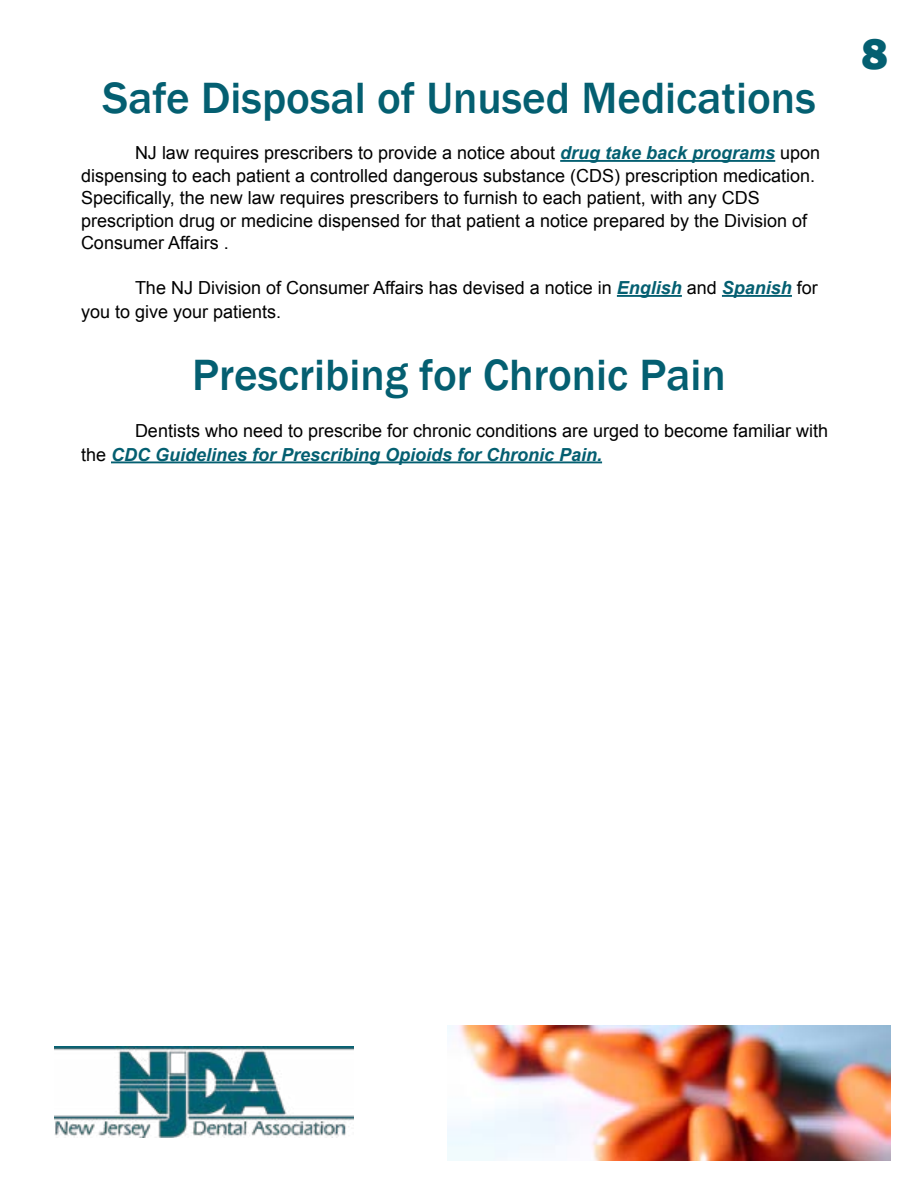
<style>
.page{position:relative;width:918px;height:1188px;background:#fff}
.page>*{position:absolute;margin:0;border:0;box-sizing:border-box;transform-origin:0 0}
.t1{font:500 45px "Franklin Gothic";color:#045f71}
.t2{font:800 45px "Franklin Gothic";color:#045f71}
.t3{font:18px/22.5px "Arial";color:#000}
.s1{font-weight:700;font-style:italic;color:#045f71}
</style>
<div class="page">
<img style="left:447px;top:1025px;width:444px;height:136px">
<img style="left:54px;top:1046px;width:300px;height:92px">
<hr style="left:560px;top:160px;width:215px;height:2px;background:#045f71">
<hr style="left:617px;top:295px;width:65px;height:2px;background:#045f71">
<hr style="left:722px;top:295px;width:70px;height:2px;background:#045f71">
<hr style="left:111px;top:461px;width:491px;height:2px;background:#045f71">
<p class="t1" style="left:102px;top:70px;width:715px">Safe Disposal of Unused Medications</p>
<p class="t3" style="left:81px;top:142px;width:741px;text-indent:54px">NJ law requires prescribers to provide a notice about <span class="s1">drug take back programs</span> upon dispensing to each patient a controlled dangerous substance (CDS) prescription medication.<br>Specifically, the new law requires prescribers to furnish to each patient, with any CDS</p>
<p class="t3" style="left:81px;top:209px;width:728px">prescription drug or medicine dispensed for that patient a notice prepared by the Division of<br>Consumer Affairs .</p>
<p class="t3" style="left:81px;top:276px;width:738px;line-height:24px;text-indent:54px">The NJ Division of Consumer Affairs has devised a notice in <span class="s1">English</span> and <span class="s1">Spanish</span> for you to give your patients.</p>
<p class="t1" style="left:192px;top:347px;width:535px">Prescribing for Chronic Pain</p>
<p class="t3" style="left:81px;top:418px;width:749px;line-height:24px;text-indent:54px">Dentists who need to prescribe for chronic conditions are urged to become familiar with the <span class="s1">CDC Guidelines for Prescribing Opioids for Chronic Pain.</span></p>
<p class="t2" style="left:862px;top:25px;width:28px">8</p>
</div>
